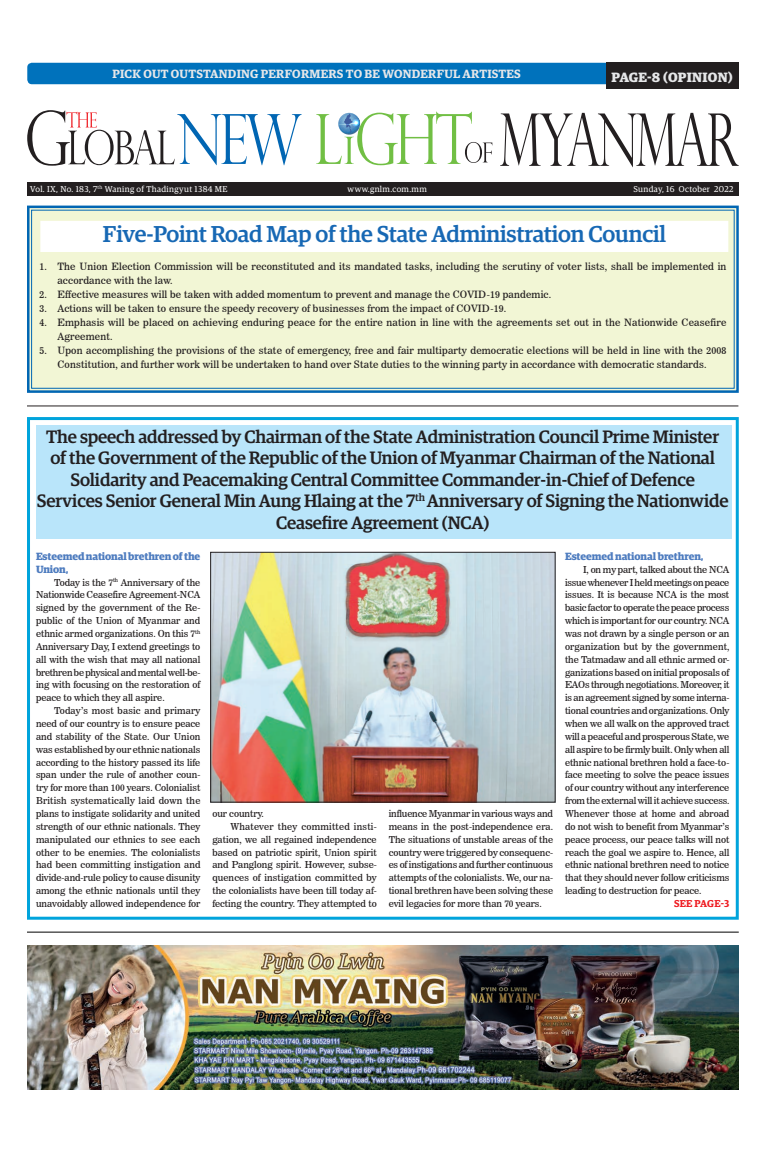
<style>
.page{position:relative;width:773px;height:1152px;background:#fff}
.page>*{position:absolute;margin:0;border:0;box-sizing:border-box;transform-origin:0 0}
.Brief_Head{font:500 23px "Guardian Egyp";letter-spacing:-.01em;color:#1768b4}
.Brief_Head-2{font:500 18px/21.6px "Guardian Egyp";letter-spacing:-.01em;color:#231f20;text-align:center}
.t1{font:700 13.5px "Guardian Egyp";letter-spacing:.02em;color:#e6e7e9}
.t2{font:600 12px "Guardian Egyp";letter-spacing:.02em;color:#e6e7e9}
.Sub_Body{font:700 10.5px/12.9px "Guardian Egyp";letter-spacing:-.01em;color:#4e7cbf}
._2nd_Body{font:10px/14px "News 706 BT Roman C";letter-spacing:.015em;color:#231f20}
.Spill_Style{font:600 10px "Guardian Egyp";letter-spacing:.02em;color:#ee1d23}
._2nd_Body-2{font:9.5px/12.9px "News 706 BT Roman C";letter-spacing:-.005em;color:#231f20;text-align:justify}
.t3{font:8.5px "Guardian Egyp";letter-spacing:.04em;color:#fff}
</style>
<div class="page">
<div style="left:36px;top:425px;width:696px;height:113px;background:#b9e5fa"></div>
<div style="left:27px;top:63px;width:579px;height:21px;background:#0072bc"></div>
<div style="left:606px;top:63px;width:132px;height:26px;background:#231f20"></div>
<div style="left:27px;top:182px;width:711px;height:14px;background:#231f20"></div>
<svg style="left:27px;top:110px;width:274px;height:56px"></svg>
<svg style="left:500px;top:113px;width:238px;height:54px"></svg>
<svg style="left:316px;top:112px;width:176px;height:53px"></svg>
<div style="left:27px;top:205px;width:712px;height:188px;background:#f2f6d5"></div>
<div style="left:31px;top:210px;width:703px;height:179px;border:1px solid #0166b3"></div>
<div style="left:40px;top:221px;width:688px;height:31px;background:#fff"></div>
<hr style="left:27px;top:406px;width:711px;height:1px;background:#231f20">
<hr style="left:27px;top:932px;width:711px;height:1px;background:#000">
<img style="left:27px;top:945px;width:711px;height:144px">
<div style="left:27px;top:417px;width:711px;height:503px;border:3px solid #00a4dc"></div>
<img style="left:212px;top:554px;width:341px;height:246px">
<div style="left:210px;top:552px;width:345px;height:250px;border:1px solid #231f20"></div>
<p class="t2" style="left:112px;top:65px;width:410px">PICK OUT OUTSTANDING PERFORMERS TO BE WONDERFUL ARTISTES</p>
<p class="t1" style="left:611px;top:67px;width:123px">PAGE-8 (OPINION)</p>
<p class="t3" style="left:30px;top:183px;width:199px">Vol. IX, No. 183, 7<sup>th</sup> Waning of Thadingyut 1384 ME</p>
<p class="t3" style="left:347px;top:183px;width:81px">www.gnlm.com.mm</p>
<p class="t3" style="left:633px;top:183px;width:102px">Sunday, 16 October 2022</p>
<p class="Brief_Head" style="left:103px;top:218px;width:564px">Five-Point Road Map of the State Administration Council</p>
<p class="_2nd_Body" style="left:57px;top:259px;width:670px;text-indent:-18px">1. The Union Election Commission will be reconstituted and its mandated tasks, including the scrutiny of voter lists, shall be implemented in accordance with the law.</p>
<p class="_2nd_Body" style="left:39px;top:287px;width:513px">2. Effective measures will be taken with added momentum to prevent and manage the COVID-19 pandemic.</p>
<p class="_2nd_Body" style="left:39px;top:301px;width:468px">3. Actions will be taken to ensure the speedy recovery of businesses from the impact of COVID-19.</p>
<p class="_2nd_Body" style="left:57px;top:315px;width:670px;text-indent:-18px">4. Emphasis will be placed on achieving enduring peace for the entire nation in line with the agreements set out in the Nationwide Ceasefire<br>Agreement.</p>
<p class="_2nd_Body" style="left:39px;top:343px;width:688px;text-align:center">5. Upon accomplishing the provisions of the state of emergency, free and fair multiparty democratic elections will be held in line with the 2008<br>Constitution, and further work will be undertaken to hand over State duties to the winning party in accordance with democratic standards.</p>
<p class="Brief_Head-2" style="left:37px;top:424px;width:693px">The speech addressed by Chairman of the State Administration Council Prime Minister of the Government of the Republic of the Union of Myanmar Chairman of the National Solidarity and Peacemaking Central Committee Commander-in-Chief of Defence Services Senior General Min Aung Hlaing at the 7<sup>th</sup> Anniversary of Signing the Nationwide Ceasefire Agreement (NCA)</p>
<p class="Sub_Body" style="left:36px;top:549px;width:166px">Esteemed national brethren of the<br>Union,</p>
<p class="_2nd_Body-2" style="left:36px;top:576px;width:166px;text-indent:18px">Today is the 7<sup>th</sup> Anniversary of the Nationwide Ceasefire Agreement-NCA signed by the government of the Re&shy;public of the Union of Myanmar and ethnic armed organizations. On this 7<sup>th </sup>Anniversary Day, I extend greetings to all with the wish that may all national brethren be physical and mental well-be&shy;ing with focusing on the restoration of peace to which they all aspire.</p>
<p class="_2nd_Body-2" style="left:36px;top:704px;width:166px;text-indent:18px">Today’s most basic and primary need of our country is to ensure peace and stability of the State. Our Union was established by our ethnic nationals according to the history passed its life span under the rule of another coun&shy;try for more than 100 years. Colonialist British systematically laid down the plans to instigate solidarity and united strength of our ethnic nationals. They manipulated our ethnics to see each other to be enemies. The colonialists had been committing instigation and divide-and-rule policy to cause disunity among the ethnic nationals until they unavoidably allowed independence for</p>
<p class="Sub_Body" style="left:565px;top:549px;width:140px">Esteemed national brethren,</p>
<p class="_2nd_Body-2" style="left:565px;top:563px;width:166px;text-indent:18px">I, on my part, talked about the NCA issue whenever I held meetings on peace issues. It is because NCA is the most basic factor to operate the peace process which is important for our country. NCA was not drawn by a single person or an organization but by the government, the Tatmadaw and all ethnic armed or&shy;ganizations based on initial proposals of EAOs through negotiations. Moreover, it is an agreement signed by some interna&shy;tional countries and organizations. Only when we all walk on the approved tract will a peaceful and prosperous State, we all aspire to be firmly built. Only when all ethnic national brethren hold a face-to&shy;face meeting to solve the peace issues of our country without any interference from the external will it achieve success.<br>Whenever those at home and abroad do not wish to benefit from Myanmar’s peace process, our peace talks will not reach the goal we aspire to. Hence, all ethnic national brethren need to notice that they should never follow criticisms leading to destruction for peace.</p>
<p class="Spill_Style" style="left:674px;top:896px;width:57px">SEE PAGE-3</p>
<p class="_2nd_Body-2" style="left:389px;top:807px;width:166px">influence Myanmar in various ways and means in the post-independence era.<br>The situations of unstable areas of the country were triggered by consequenc&shy;es of instigations and further continuous attempts of the colonialists. We, our na&shy;tional brethren have been solving these evil legacies for more than 70 years.</p>
<p class="_2nd_Body-2" style="left:212px;top:807px;width:53px">our country.</p>
<p class="_2nd_Body-2" style="left:212px;top:820px;width:166px;text-indent:18px">Whatever they committed insti&shy;gation, we all regained independence based on patriotic spirit, Union spirit and Panglong spirit. However, subse&shy;quences of instigation committed by the colonialists have been till today af&shy;fecting the country. They attempted to</p>
</div>
